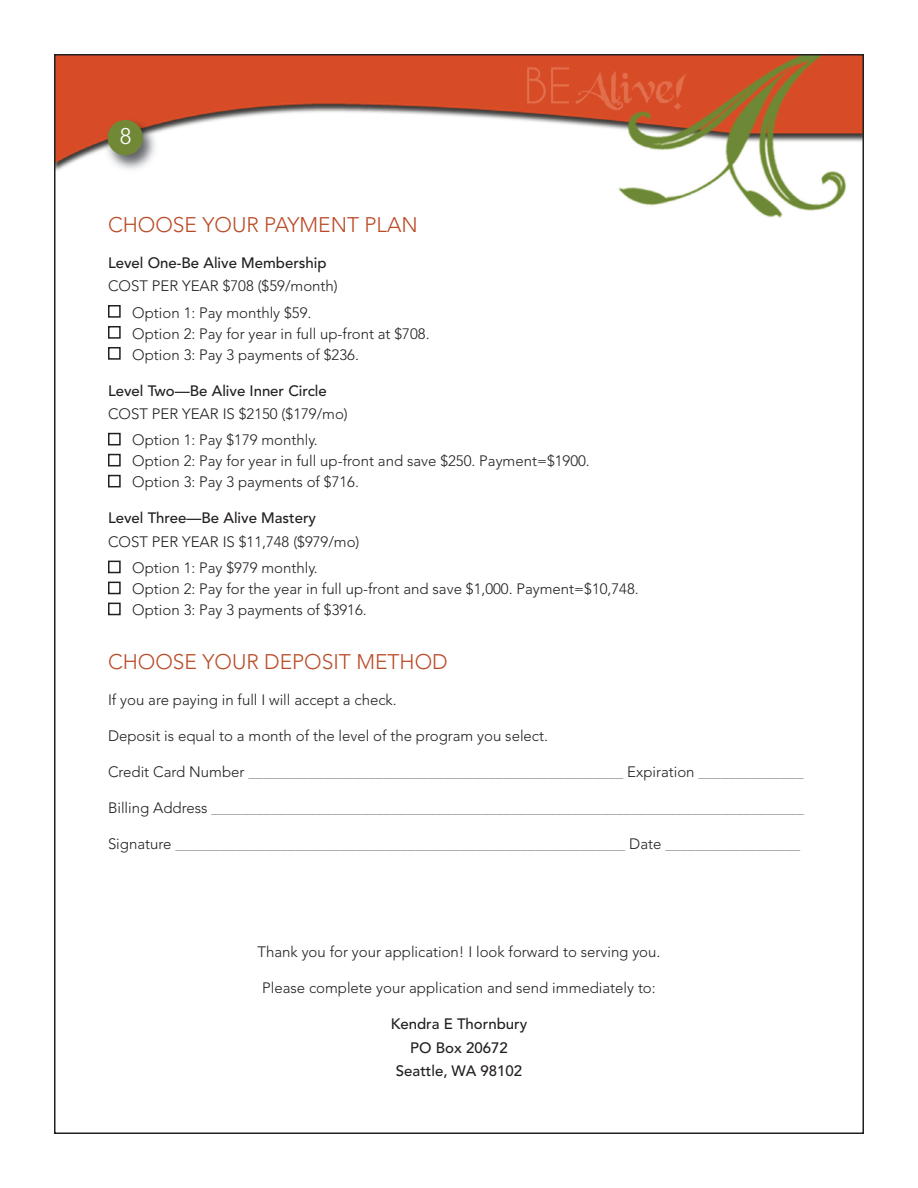
<style>
.page{position:relative;width:918px;height:1188px;background:#fff}
.page>*{position:absolute;margin:0;border:0;box-sizing:border-box;transform-origin:0 0}
.t1{font:300 22.5px "Avenir";color:#fff}
.t2{font:300 21px "Avenir";color:#ba4b27}
.t3{font:300 15px/26.4px "Avenir";color:#231f20}
.t4{font:300 15px "Avenir";color:#939598}
.t5{font:500 15px/23.4px "Avenir";color:#231f20;text-align:center}
.s1{color:#231f20}
</style>
<div class="page">
<img style="left:57px;top:57px;width:804px;height:161px">
<svg style="left:108px;top:305px;width:13px;height:311px"></svg>
<img style="left:101px;top:113px;width:61px;height:62px">
<div style="left:108px;top:120px;width:35px;height:35px;background:#718837;border-radius:50%"></div>
<h1 class="t1" style="left:120px;top:127px;width:13px">8</h1>
<h2 class="t2" style="left:108px;top:216px;width:311px">CHOOSE YOUR PAYMENT PLAN</h2>
<p class="t5" style="left:108px;top:253px;width:220px">Level One-Be Alive Membership</p>
<p class="t3" style="left:108px;top:274px;width:231px;text-align:center">COST PER YEAR $708 ($59/month)<br>Option 1: Pay monthly $59.</p>
<p class="t3" style="left:132px;top:324px;width:299px;line-height:21px">Option 2: Pay for year in full up-front at $708.<br>Option 3: Pay 3 payments of $236.</p>
<p class="t5" style="left:108px;top:380px;width:220px">Level Two—Be Alive Inner Circle</p>
<p class="t3" style="left:108px;top:402px;width:241px;text-align:center">COST PER YEAR IS $2150 ($179/mo)<br>Option 1: Pay $179 monthly.</p>
<p class="t3" style="left:132px;top:452px;width:459px;line-height:21px">Option 2: Pay for year in full up-front and save $250. Payment=$1900.<br>Option 3: Pay 3 payments of $716.</p>
<p class="t5" style="left:108px;top:508px;width:210px">Level Three—Be Alive Mastery</p>
<p class="t3" style="left:132px;top:530px;width:229px;text-indent:-24px">COST PER YEAR IS $11,748 ($979/mo)<br>Option 1: Pay $979 monthly.</p>
<p class="t3" style="left:132px;top:580px;width:508px;line-height:21px">Option 2: Pay for the year in full up-front and save $1,000. Payment=$10,748.<br>Option 3: Pay 3 payments of $3916.</p>
<h2 class="t2" style="left:108px;top:653px;width:341px">CHOOSE YOUR DEPOSIT METHOD</h2>
<p class="t3" style="left:108px;top:688px;width:290px">If you are paying in full I will accept a check.</p>
<p class="t3" style="left:108px;top:724px;width:442px">Deposit is equal to a month of the level of the program you select.</p>
<p class="t4" style="left:108px;top:766px;width:697px"><span class="s1">Credit Card Number</span> __________________________________________________ <span class="s1">Expiration</span> ______________</p>
<p class="t4" style="left:108px;top:802px;width:697px"><span class="s1">Billing Address</span> _______________________________________________________________________________</p>
<p class="t4" style="left:108px;top:838px;width:694px"><span class="s1">Signature</span> ____________________________________________________________ <span class="s1">Date</span> __________________</p>
<p class="t3" style="left:258px;top:940px;width:404px">Thank you for your application! I look forward to serving you.</p>
<p class="t3" style="left:262px;top:976px;width:395px">Please complete your application and send immediately to:</p>
<p class="t5" style="left:391px;top:1014px;width:138px">Kendra E Thornbury<br>PO Box 20672<br>Seattle, WA 98102</p>
</div>
